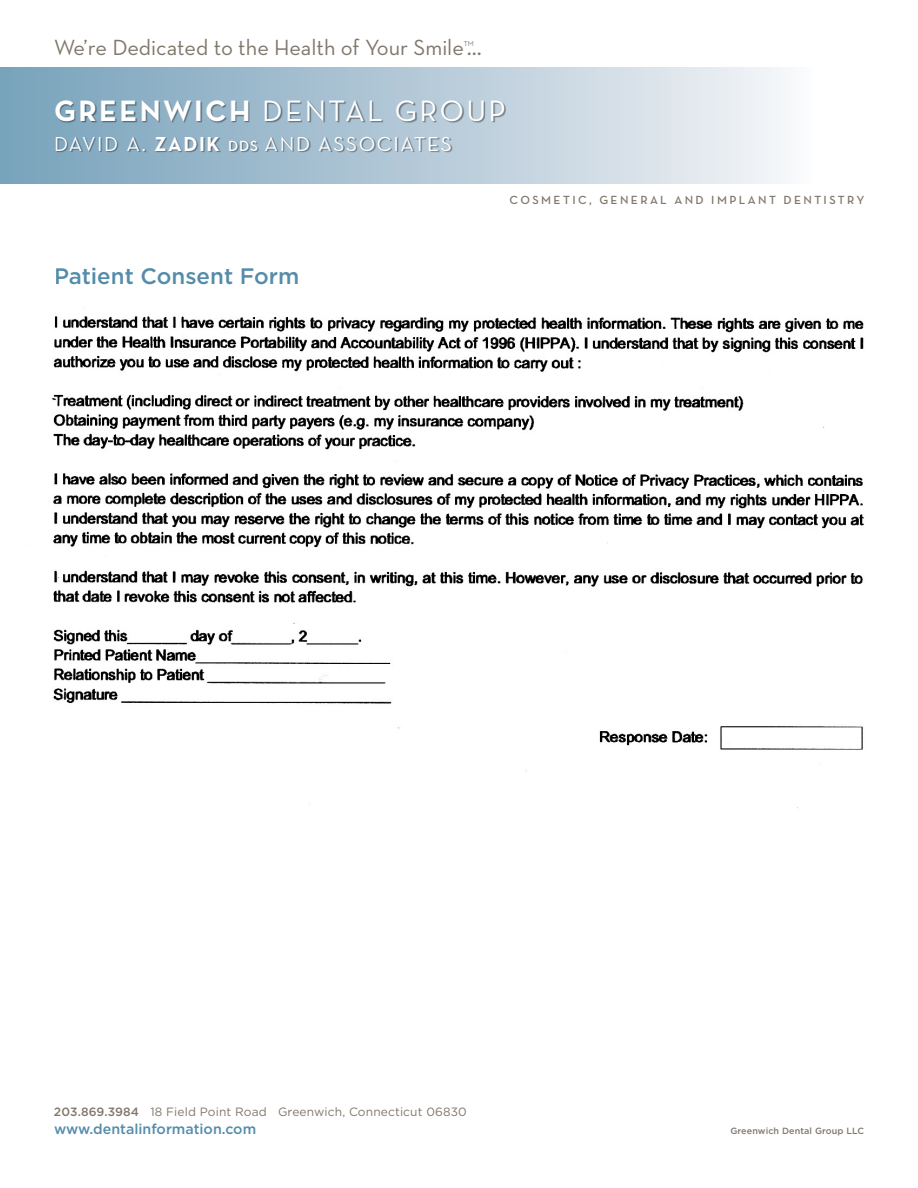
<style>
.page{position:relative;width:918px;height:1188px;background:#fff}
.page>*{position:absolute;margin:0;border:0;box-sizing:border-box;transform-origin:0 0}
.t1{font:30px "Neutra Text";letter-spacing:.08em;color:#fff}
.t2{font:25.05px "Neutra Text";color:#80776b}
.t3{font:22.35px "Neutra Text";color:#80776b}
.t4{font:500 22.35px "Gotham";color:#548caa}
.t5{font:20.55px "Neutra Text";letter-spacing:.08em;color:#fff}
.t6{font:500 14.25px "Gotham";color:#548caa}
.t7{font:12px "Gotham";letter-spacing:.01em;color:#80776b}
.t8{font:600 12px "Neutra Text";letter-spacing:.2em;color:#80776b}
.t9{font:500 9px "Gotham";letter-spacing:.01em;color:#80776b}
.t10{font:7.2px "Neutra Text";color:#80776b}
.s1{font-weight:700}
.s2{font-weight:600;font-size:15px}
.s3{font-weight:500}
</style>
<div class="page">
<div style="left:0;top:68px;width:812px;height:115px;background:linear-gradient(to right,#75a0b9,#f5f5f8)"></div>
<div style="left:55px;top:101px;width:451px;height:52px;background:#000;opacity:.4"></div>
<img style="left:51px;top:316px;width:813px;height:492px">
<h3 class="t3" style="left:54px;top:34px;width:411px">We’re Dedicated to the Health of Your Smile</h3>
<p class="t10" style="left:464px;top:39px;width:12px">TM</p>
<h2 class="t2" style="left:467px;top:32px;width:17px">...</h2>
<h1 class="t1" style="left:54px;top:93px;width:454px"><span class="s1">GREENWICH</span> DENTAL GROUP</h1>
<h3 class="t5" style="left:54px;top:132px;width:399px">DAVID A. <span class="s1">ZADIK</span> <span class="s2">DDS</span> AND ASSOCIATES</h3>
<h3 class="t4" style="left:54px;top:261px;width:247px">Patient Consent Form</h3>
<p class="t8" style="left:509px;top:192px;width:357px">COSMETIC, GENERAL AND IMPLANT DENTISTRY</p>
<p class="t7" style="left:54px;top:1104px;width:414px"><span class="s3">203.869.3984</span> 18 Field Point Road Greenwich, Connecticut 06830</p>
<p class="t6" style="left:54px;top:1119px;width:204px">www.dentalinformation.com</p>
<p class="t9" style="left:731px;top:1124px;width:135px">Greenwich Dental Group LLC</p>
</div>
